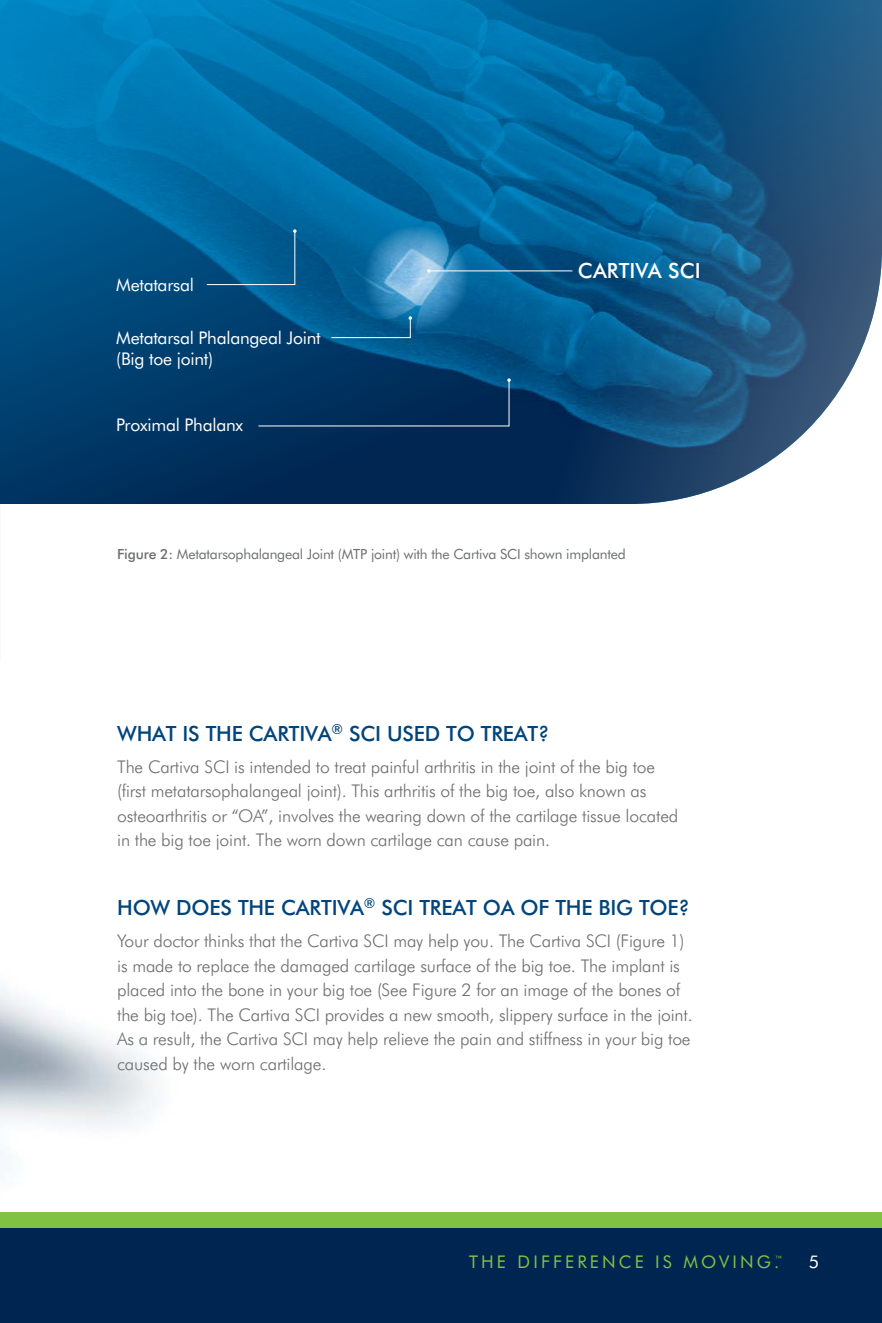
<style>
.page{position:relative;width:882px;height:1323px;background:#fff}
.page>*{position:absolute;margin:0;border:0;box-sizing:border-box;transform-origin:0 0}
.t1{font:500 21px "Futura BT";letter-spacing:-.01em;color:#00447c}
.t2{font:500 21px "Futura BT";color:#fff}
.t3{font:300 17.5px/24.5px "Futura BT";letter-spacing:-.01em;color:#6d6e71}
.t4{font:17.5px/21px "Futura BT";letter-spacing:-.015em;color:#fff}
.t5{font:17.5px "Futura BT";letter-spacing:.18em;color:#80c342}
.t6{font:14px "Futura BT";letter-spacing:-.015em;color:#6d6e71}
.s1{font-weight:500}
</style>
<div class="page">
<img style="left:0;top:986px;width:232px;height:227px">
<div style="left:0;top:1228px;width:882px;height:95px;background:#002551"></div>
<div style="left:0;top:1213px;width:882px;height:15px;background:#80c342"></div>
<img style="left:1px;top:0;width:881px;height:504px">
<svg style="left:0;top:0;width:1px;height:504px"></svg>
<img style="left:363px;top:225px;width:105px;height:105px;border-radius:53px">
<svg style="left:206px;top:229px;width:91px;height:56px;background:#076397"></svg>
<svg style="left:331px;top:316px;width:81px;height:22px;background:#0f6294"></svg>
<svg style="left:258px;top:378px;width:253px;height:49px;background:#06325e"></svg>
<hr style="left:429px;top:270px;width:143px;height:1px;background:#fff">
<svg style="left:427px;top:269px;width:4px;height:4px"></svg>
<p class="t4" style="left:116px;top:274px;width:79px">Metatarsal</p>
<p class="t4" style="left:116px;top:327px;width:206px">Metatarsal Phalangeal Joint (Big toe joint)</p>
<p class="t4" style="left:116px;top:414px;width:128px">Proximal Phalanx</p>
<p class="t2" style="left:578px;top:257px;width:124px">CARTIVA SCI</p>
<p class="t6" style="left:117px;top:546px;width:510px"><span class="s1">Figure 2:</span> Metatarsophalangeal Joint (MTP joint) with the Cartiva SCI shown implanted</p>
<p class="t1" style="left:117px;top:720px;width:434px">WHAT IS THE CARTIVA<sup>®</sup> SCI USED TO TREAT?</p>
<p class="t3" style="left:117px;top:754px;width:563px">The Cartiva SCI is intended to treat painful arthritis in the joint of the big toe (first metatarsophalangeal joint). This arthritis of the big toe, also known as osteoarthritis or “OA”, involves the wearing down of the cartilage tissue located in the big toe joint. The worn down cartilage can cause pain.</p>
<p class="t1" style="left:117px;top:894px;width:574px">HOW DOES THE CARTIVA<sup>®</sup> SCI TREAT OA OF THE BIG TOE?</p>
<p class="t3" style="left:117px;top:928px;width:577px">Your doctor thinks that the Cartiva SCI may help you. The Cartiva SCI (Figure 1) is made to replace the damaged cartilage surface of the big toe. The implant is placed into the bone in your big toe (See Figure 2 for an image of the bones of the big toe). The Cartiva SCI provides a new smooth, slippery surface in the joint.<br>As a result, the Cartiva SCI may help relieve the pain and stiffness in your big toe caused by the worn cartilage.</p>
<p class="t5" style="left:469px;top:1251px;width:315px">THE DIFFERENCE IS MOVING.<sup>™</sup></p>
<p class="t4" style="left:809px;top:1251px;width:12px">5</p>
</div>
